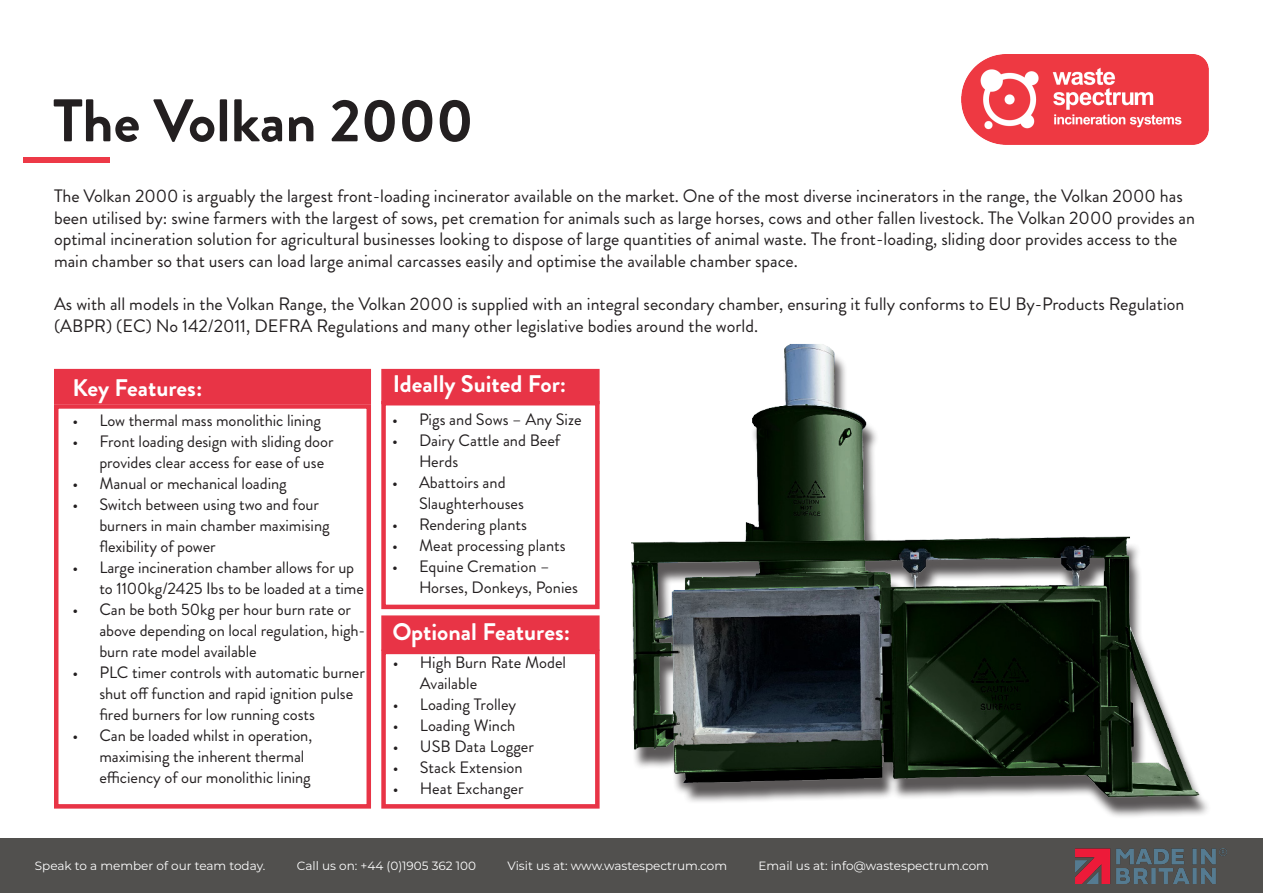
<style>
.page{position:relative;width:1263px;height:893px;background:#fff}
.page>*{position:absolute;margin:0;border:0;box-sizing:border-box;transform-origin:0 0}
.t1{font:700 60px "Brandon Grotesque";color:#231f20}
.t2{font:700 24px "Brandon Grotesque";color:#fff}
.t3{font:18px/21.6px "Brandon Grotesque";color:#231f20}
.t4{font:16.5px/21px "Brandon Grotesque";letter-spacing:-.005em;color:#231f20}
.t5{font:12px "Montserrat";color:#fff}
</style>
<div class="page">
<div style="left:54px;top:369px;width:317px;height:35px;background:#e83446"></div>
<img style="left:961px;top:54px;width:248px;height:91px">
<div style="left:0;top:839px;width:1263px;height:54px;background:#51504e"></div>
<img style="left:1076px;top:848px;width:151px;height:36px">
<div style="left:23px;top:157px;width:87px;height:6px;background:#ed3947"></div>
<div style="left:54px;top:404px;width:317px;height:405px;border:4px solid #e83446"></div>
<div style="left:381px;top:369px;width:219px;height:35px;background:#e83446"></div>
<div style="left:381px;top:401px;width:219px;height:208px;border:4px solid #e83446"></div>
<div style="left:381px;top:615px;width:219px;height:36px;background:#e83446;border:2px solid #e83446"></div>
<div style="left:381px;top:650px;width:219px;height:159px;border:4px solid #e83446"></div>
<div style="left:630px;top:350px;width:582px;height:468px;background:#231f20;opacity:.75"></div>
<img style="left:631px;top:344px;width:581px;height:465px">
<p class="t1" style="left:53px;top:79px;width:422px">The Volkan 2000</p>
<p class="t3" style="left:54px;top:185px;width:1142px">The Volkan 2000 is arguably the largest front-loading incinerator available on the market. One of the most diverse incinerators in the range, the Volkan 2000 has been utilised by: swine farmers with the largest of sows, pet cremation for animals such as large horses, cows and other fallen livestock. The Volkan 2000 provides an optimal incineration solution for agricultural businesses looking to dispose of large quantities of animal waste. The front-loading, sliding door provides access to the main chamber so that users can load large animal carcasses easily and optimise the available chamber space.</p>
<p class="t3" style="left:54px;top:293px;width:1132px">As with all models in the Volkan Range, the Volkan 2000 is supplied with an integral secondary chamber, ensuring it fully conforms to EU By-Products Regulation (ABPR) (EC) No 142/2011, DEFRA Regulations and many other legislative bodies around the world.</p>
<p class="t2" style="left:72px;top:371px;width:132px">Key Features:</p>
<p class="t4" style="left:72px;top:410px;width:250px">• Low thermal mass monolithic lining</p>
<p class="t4" style="left:99px;top:431px;width:236px;text-indent:-27px">• Front loading design with sliding door provides clear access for ease of use</p>
<p class="t4" style="left:72px;top:473px;width:216px">• Manual or mechanical loading</p>
<p class="t4" style="left:99px;top:494px;width:232px;text-indent:-27px">• Switch between using two and four burners in main chamber maximising flexibility of power</p>
<p class="t4" style="left:99px;top:557px;width:266px;text-indent:-27px">• Large incineration chamber allows for up to 1100kg/2425 Ibs to be loaded at a time</p>
<p class="t4" style="left:99px;top:599px;width:268px;text-indent:-27px">• Can be both 50kg per hour burn rate or above depending on local regulation, high&shy;burn rate model available</p>
<p class="t4" style="left:99px;top:662px;width:267px;text-indent:-27px">• PLC timer controls with automatic burner shut off function and rapid ignition pulse fired burners for low running costs</p>
<p class="t4" style="left:99px;top:725px;width:214px;text-indent:-27px">• Can be loaded whilst in operation, maximising the inherent thermal efficiency of our monolithic lining</p>
<p class="t2" style="left:393px;top:367px;width:175px">Ideally Suited For:</p>
<p class="t4" style="left:392px;top:409px;width:191px">• Pigs and Sows – Any Size</p>
<p class="t4" style="left:419px;top:430px;width:143px;text-indent:-27px">• Dairy Cattle and Beef<br>Herds</p>
<p class="t4" style="left:419px;top:472px;width:106px;text-indent:-27px">• Abattoirs and<br>Slaughterhouses</p>
<p class="t4" style="left:392px;top:514px;width:137px">• Rendering plants</p>
<p class="t4" style="left:392px;top:535px;width:175px">• Meat processing plants</p>
<p class="t4" style="left:419px;top:556px;width:160px;text-indent:-27px">• Equine Cremation –<br>Horses, Donkeys, Ponies</p>
<p class="t2" style="left:392px;top:615px;width:179px">Optional Features:</p>
<p class="t4" style="left:420px;top:652px;width:148px;text-indent:-27px">• High Burn Rate Model<br>Available</p>
<p class="t4" style="left:393px;top:694px;width:125px">• Loading Trolley</p>
<p class="t4" style="left:393px;top:715px;width:124px">• Loading Winch</p>
<p class="t4" style="left:393px;top:736px;width:143px">• USB Data Logger</p>
<p class="t4" style="left:393px;top:757px;width:131px">• Stack Extension</p>
<p class="t4" style="left:393px;top:778px;width:132px">• Heat Exchanger</p>
<p class="t5" style="left:35px;top:858px;width:232px">Speak to a member of our team today.</p>
<p class="t5" style="left:297px;top:858px;width:181px">Call us on: +44 (0)1905 362 100</p>
<p class="t5" style="left:507px;top:858px;width:221px">Visit us at: www.wastespectrum.com</p>
<p class="t5" style="left:758px;top:858px;width:232px">Email us at: info@wastespectrum.com</p>
</div>
